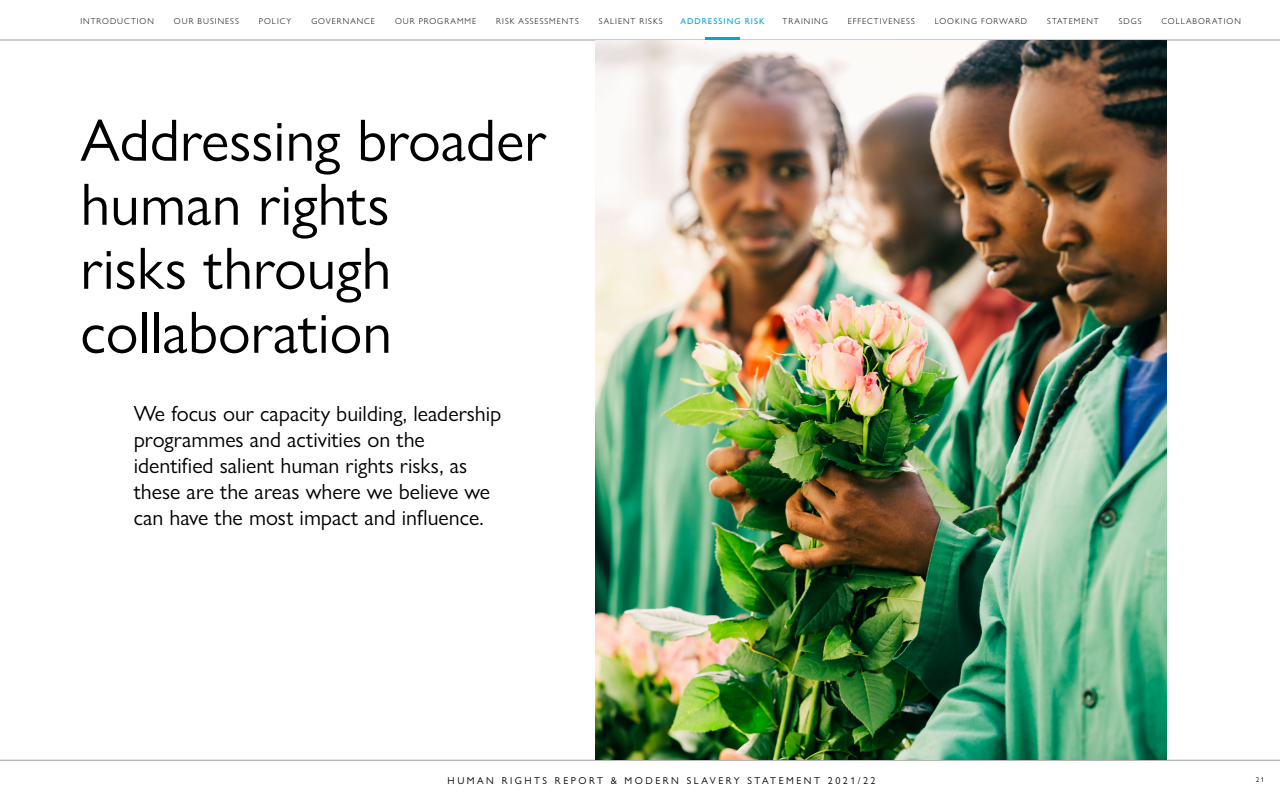
<style>
.page{position:relative;width:1280px;height:800px;background:#fff}
.page>*{position:absolute;margin:0;border:0;box-sizing:border-box;transform-origin:0 0}
.t1{font:60px/64px "Gill Sans Nova";color:#000}
.t2{font:22px/26px "Gill Sans Nova";color:#000}
.t3{font:10px "Gill Sans Nova";letter-spacing:.25em;color:#000}
.t4{font:300 8.5px "Gill Sans Nova";letter-spacing:.12em;color:#000}
.t5{font:500 8.5px "Gill Sans Nova";letter-spacing:.12em;color:#00a5df}
.t6{font:7px "Gill Sans Nova";color:#000}
</style>
<div class="page">
<hr style="left:0;top:40px;width:1280px;height:1px;background:#9d9d9c">
<hr style="left:0;top:760px;width:1280px;height:1px;background:#9d9d9c">
<img style="left:596px;top:40px;width:570px;height:720px">
<hr style="left:706px;top:37px;width:34px;height:3px;background:#00a5df">
<p class="t4" style="left:80px;top:16px;width:75px">INTRODUCTION</p>
<p class="t4" style="left:174px;top:16px;width:66px">OUR BUSINESS</p>
<p class="t4" style="left:259px;top:16px;width:34px">POLICY</p>
<p class="t4" style="left:311px;top:16px;width:65px">GOVERNANCE</p>
<p class="t4" style="left:395px;top:16px;width:83px">OUR PROGRAMME</p>
<p class="t4" style="left:496px;top:16px;width:84px">RISK ASSESSMENTS</p>
<p class="t4" style="left:599px;top:16px;width:65px">SALIENT RISKS</p>
<p class="t5" style="left:680px;top:16px;width:86px">ADDRESSING RISK</p>
<p class="t4" style="left:783px;top:16px;width:47px">TRAINING</p>
<p class="t4" style="left:848px;top:16px;width:69px">EFFECTIVENESS</p>
<p class="t4" style="left:935px;top:16px;width:94px">LOOKING FORWARD</p>
<p class="t4" style="left:1047px;top:16px;width:53px">STATEMENT</p>
<p class="t4" style="left:1119px;top:16px;width:24px">SDGS</p>
<p class="t4" style="left:1161px;top:16px;width:81px">COLLABORATION</p>
<h1 class="t1" style="left:80px;top:108px;width:468px">Addressing broader human rights<br>risks through collaboration</h1>
<p class="t2" style="left:134px;top:401px;width:369px">We focus our capacity building, leadership programmes and activities on the identified salient human rights risks, as these are the areas where we believe we can have the most impact and influence.</p>
<p class="t3" style="left:448px;top:774px;width:429px">HUMAN RIGHTS REPORT &amp; MODERN SLAVERY STATEMENT 2021/22</p>
<p class="t6" style="left:1256px;top:775px;width:10px">21</p>
</div>
